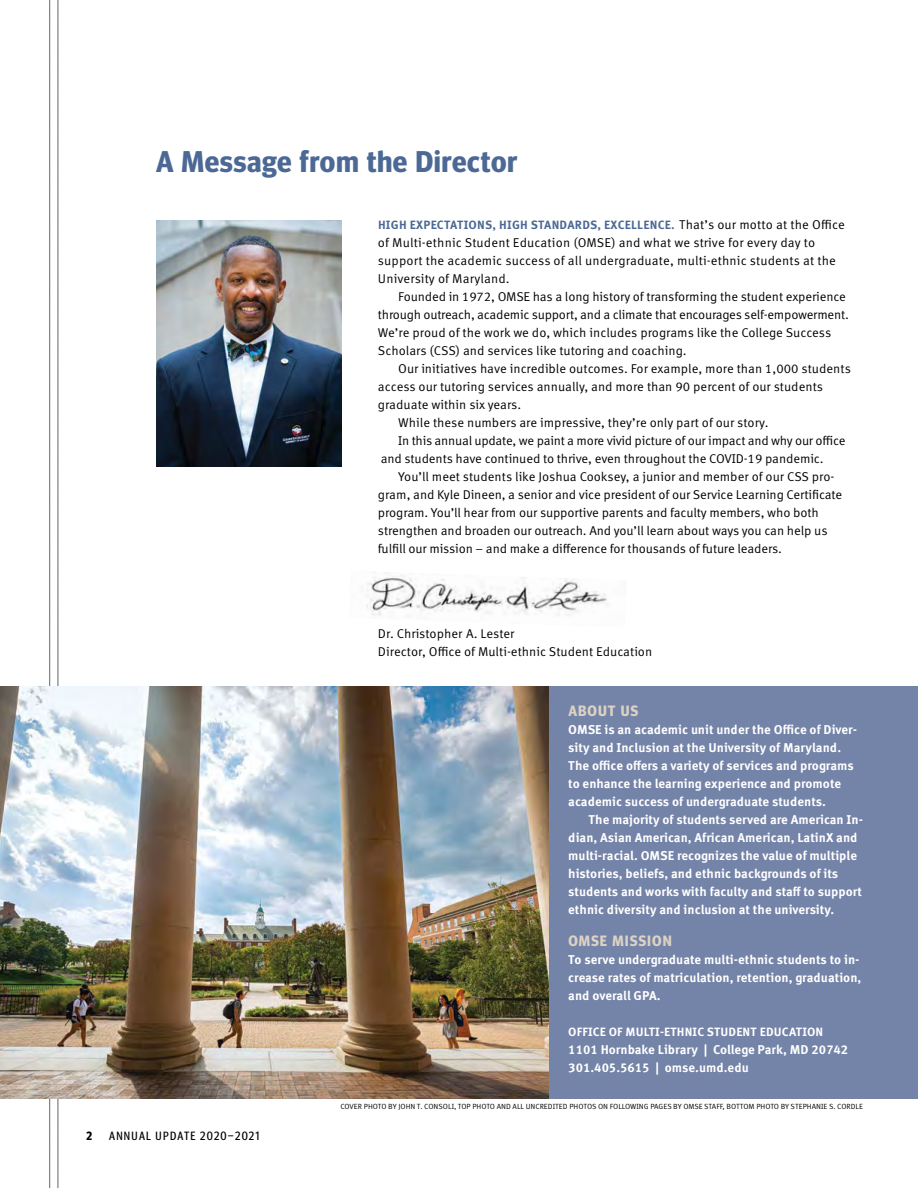
<style>
.page{position:relative;width:918px;height:1188px;background:#fff}
.page>*{position:absolute;margin:0;border:0;box-sizing:border-box;transform-origin:0 0}
.t1{font:700 30px "Meta Headline Pro";letter-spacing:.02em;color:#4c6995}
.t2{font:700 15px "Meta Headline Pro";letter-spacing:.07em;color:#dcd2c3}
.t3{font:12.75px/18px "Meta Correspondence Pro";letter-spacing:-.01em;color:#000}
.t4{font:700 12.75px/18px "Meta Correspondence Pro";color:#fff}
.t5{font:12.75px/18px "Meta Correspondence Pro";letter-spacing:.01em;color:#000}
.t6{font:700 12px "Meta Correspondence Pro";letter-spacing:.02em;color:#4c6995}
.t7{font:700 12px "Meta Correspondence Pro";letter-spacing:.01em;color:#fff}
.t8{font:condensed 12px "Meta Headline Pro";letter-spacing:.1em;color:#000}
.t9{font:700 condensed 12px "Meta Headline Pro";color:#000}
.t10{font:7.5px "Meta Correspondence Pro";color:#000}
.s1{font-weight:400;font-size:12.75px;color:#000}
</style>
<div class="page">
<svg style="left:58px;top:0;width:1px;height:1188px"></svg>
<svg style="left:49px;top:0;width:1px;height:1188px"></svg>
<div style="left:544px;top:686px;width:374px;height:412px;background:#7483a8"></div>
<img style="left:0;top:686px;width:549px;height:412px">
<img style="left:156px;top:220px;width:186px;height:246px">
<img style="left:366px;top:572px;width:241px;height:44px">
<h1 class="t1" style="left:156px;top:138px;width:363px">A Message from the Director</h1>
<p class="t6" style="left:378px;top:215px;width:468px">HIGH EXPECTATIONS, HIGH STANDARDS, EXCELLENCE. <span class="s1">That’s our motto at the Office</span></p>
<p class="t5" style="left:378px;top:233px;width:460px">of Multi-ethnic Student Education (OMSE) and what we strive for every day to support the academic success of all undergraduate, multi-ethnic students at the<br>University of Maryland.</p>
<p class="t3" style="left:378px;top:287px;width:472px;text-indent:20px">Founded in 1972, OMSE has a long history of transforming the student experience through outreach, academic support, and a climate that encourages self-empowerment.<br>We’re proud of the work we do, which includes programs like the College Success Scholars (CSS) and services like tutoring and coaching.</p>
<p class="t3" style="left:398px;top:359px;width:454px">Our initiatives have incredible outcomes. For example, more than 1,000 students</p>
<p class="t3" style="left:378px;top:377px;width:447px">access our tutoring services annually, and more than 90 percent of our students</p>
<p class="t3" style="left:378px;top:395px;width:145px">graduate within six years.</p>
<p class="t3" style="left:398px;top:413px;width:372px">While these numbers are impressive, they’re only part of our story.</p>
<p class="t3" style="left:398px;top:431px;width:449px">In this annual update, we paint a more vivid picture of our impact and why our office</p>
<p class="t3" style="left:381px;top:449px;width:444px">and students have continued to thrive, even throughout the COVID-19 pandemic.</p>
<p class="t3" style="left:398px;top:467px;width:438px">You’ll meet students like Joshua Cooksey, a junior and member of our CSS pro-</p>
<p class="t3" style="left:378px;top:485px;width:466px">gram, and Kyle Dineen, a senior and vice president of our Service Learning Certificate</p>
<p class="t3" style="left:378px;top:503px;width:442px">program. You’ll hear from our supportive parents and faculty members, who both</p>
<p class="t3" style="left:378px;top:521px;width:451px">strengthen and broaden our outreach. And you’ll learn about ways you can help us</p>
<p class="t3" style="left:378px;top:539px;width:406px">fulfill our mission – and make a difference for thousands of future leaders.</p>
<p class="t3" style="left:378px;top:624px;width:276px">Dr. Christopher A. Lester<br>Director, Office of Multi-ethnic Student Education</p>
<p class="t2" style="left:568px;top:699px;width:71px">ABOUT US</p>
<p class="t4" style="left:568px;top:720px;width:290px">OMSE is an academic unit under the Office of Diver&shy;sity and Inclusion at the University of Maryland.<br>The office offers a variety of services and programs to enhance the learning experience and promote academic success of undergraduate students.</p>
<p class="t4" style="left:568px;top:810px;width:296px;text-indent:20px">The majority of students served are American In&shy;dian, Asian American, African American, LatinX and multi-racial. OMSE recognizes the value of multiple histories, beliefs, and ethnic backgrounds of its students and works with faculty and staff to support ethnic diversity and inclusion at the university.</p>
<p class="t2" style="left:568px;top:929px;width:105px">OMSE MISSION</p>
<p class="t4" style="left:568px;top:950px;width:295px">To serve undergraduate multi-ethnic students to in&shy;crease rates of matriculation, retention, graduation, and overall GPA.</p>
<p class="t7" style="left:568px;top:1022px;width:257px">OFFICE OF MULTI-ETHNIC STUDENT EDUCATION</p>
<p class="t4" style="left:568px;top:1040px;width:281px">1101 Hornbake Library | College Park, MD 20742<br>301.405.5615 | omse.umd.edu</p>
<p class="t9" style="left:87px;top:1127px;width:7px">2</p>
<p class="t8" style="left:109px;top:1127px;width:152px">ANNUAL UPDATE 2020–2021</p>
<p class="t10" style="left:340px;top:1101px;width:524px">COVER PHOTO BY JOHN T. CONSOLI, TOP PHOTO AND ALL UNCREDITED PHOTOS ON FOLLOWING PAGES BY OMSE STAFF, BOTTOM PHOTO BY STEPHANIE S. CORDLE</p>
</div>
